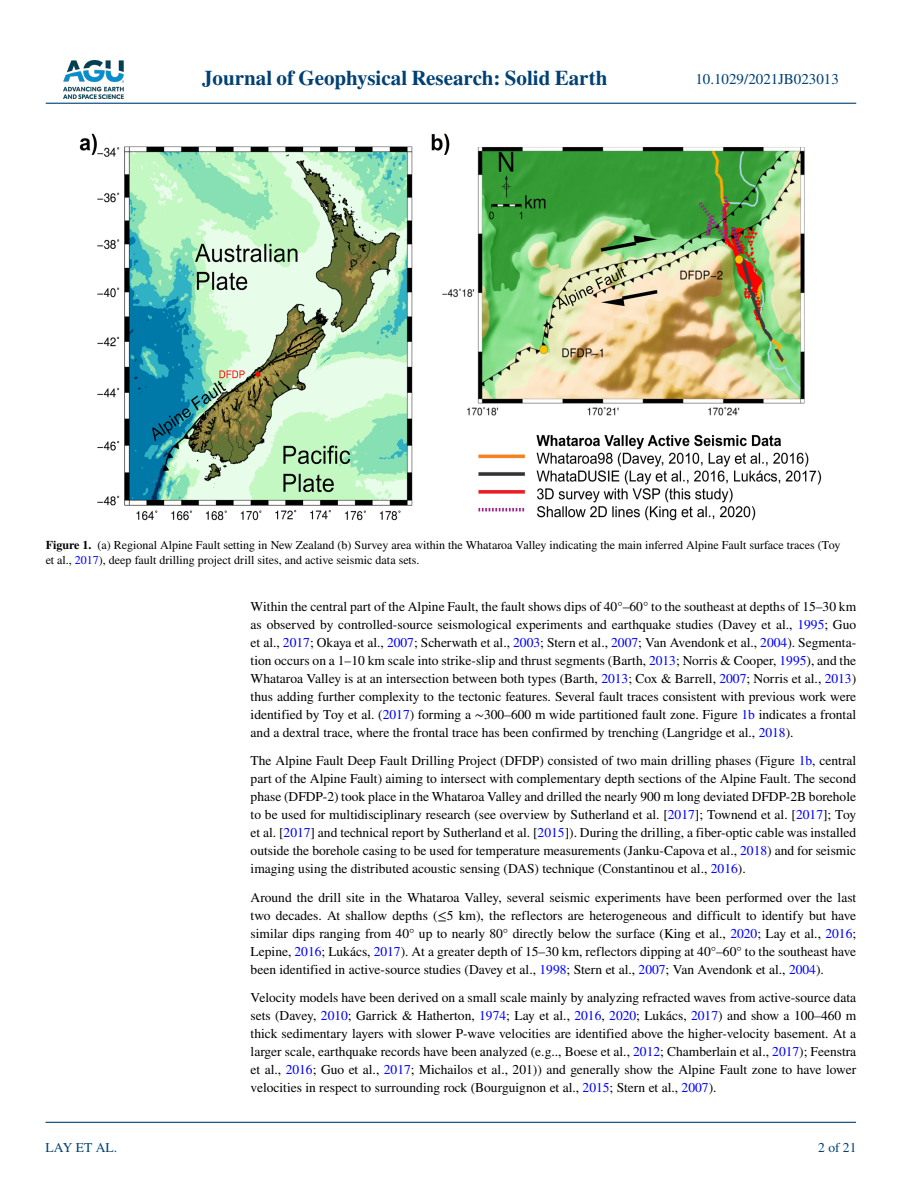
<style>
.page{position:relative;width:902px;height:1183px;background:#fff}
.page>*{position:absolute;margin:0;border:0;box-sizing:border-box;transform-origin:0 0}
.t1{font:700 21px "STIX";color:#004174}
.t2{font:15px "STIX";color:#004174}
.t3{font:13.5px/18px "STIX";color:#000;text-align:justify}
.t4{font:13.5px "STIX";color:#004174}
.t5{font:12px/15px "STIX";color:#000}
.s1{font-weight:700}
.s2{color:#00f}
.s3{font-family:"STIX Math"}
</style>
<div class="page">
<img style="left:63px;top:60px;width:60px;height:39px">
<hr style="left:46px;top:103px;width:810px;height:1px;background:#004174">
<hr style="left:45px;top:1121px;width:810px;height:1px;background:#004174">
<img style="left:79px;top:134px;width:742px;height:387px">
<h1 class="t1" style="left:202px;top:66px;width:407px">Journal of Geophysical Research: Solid Earth</h1>
<p class="t2" style="left:695px;top:69px;width:145px">10.1029/2021JB023013</p>
<p class="t5" style="left:46px;top:538px;width:796px"><span class="s1">Figure 1.</span> (a) Regional Alpine Fault setting in New Zealand (b) Survey area within the Whataroa Valley indicating the main inferred Alpine Fault surface traces (Toy et al., <span class="s2">2017</span>), deep fault drilling project drill sites, and active seismic data sets.</p>
<p class="t4" style="left:45px;top:1138px;width:73px">LAY ET AL.</p>
<p class="t3" style="left:250px;top:598px;width:607px">Within the central part of the Alpine Fault, the fault shows dips of 40°–60° to the southeast at depths of 15–30 km as observed by controlled-source seismological experiments and earthquake studies (Davey et al., <span class="s2">1995</span>; Guo et al., <span class="s2">2017</span>; Okaya et al., <span class="s2">2007</span>; Scherwath et al., <span class="s2">2003</span>; Stern et al., <span class="s2">2007</span>; Van Avendonk et al., <span class="s2">2004</span>). Segmenta&shy;tion occurs on a 1–10 km scale into strike-slip and thrust segments (Barth, <span class="s2">2013</span>; Norris &amp; Cooper, <span class="s2">1995</span>), and the Whataroa Valley is at an intersection between both types (Barth, <span class="s2">2013</span>; Cox &amp; Barrell, <span class="s2">2007</span>; Norris et al., <span class="s2">2013</span>) thus adding further complexity to the tectonic features. Several fault traces consistent with previous work were identified by Toy et al. (<span class="s2">2017</span>) forming a <span class="s3">∼</span>300–600 m wide partitioned fault zone. Figure <span class="s2">1b</span> indicates a frontal and a dextral trace, where the frontal trace has been confirmed by trenching (Langridge et al., <span class="s2">2018</span>).</p>
<p class="t3" style="left:250px;top:752px;width:607px">The Alpine Fault Deep Fault Drilling Project (DFDP) consisted of two main drilling phases (Figure <span class="s2">1b</span>, central part of the Alpine Fault) aiming to intersect with complementary depth sections of the Alpine Fault. The second phase (DFDP-2) took place in the Whataroa Valley and drilled the nearly 900 m long deviated DFDP-2B borehole to be used for multidisciplinary research (see overview by Sutherland et al. [<span class="s2">2017</span>]; Townend et al. [<span class="s2">2017</span>]; Toy et al. [<span class="s2">2017</span>] and technical report by Sutherland et al. [<span class="s2">2015</span>]). During the drilling, a fiber-optic cable was installed outside the borehole casing to be used for temperature measurements (Janku-Capova et al., <span class="s2">2018</span>) and for seismic imaging using the distributed acoustic sensing (DAS) technique (Constantinou et al., <span class="s2">2016</span>).</p>
<p class="t3" style="left:250px;top:888px;width:607px">Around the drill site in the Whataroa Valley, several seismic experiments have been performed over the last two decades. At shallow depths (≤5 km), the reflectors are heterogeneous and difficult to identify but have similar dips ranging from 40° up to nearly 80° directly below the surface (King et al., <span class="s2">2020</span>; Lay et al., <span class="s2">2016</span>; Lepine, <span class="s2">2016</span>; Lukács, <span class="s2">2017</span>). At a greater depth of 15–30 km, reflectors dipping at 40°–60° to the southeast have been identified in active-source studies (Davey et al., <span class="s2">1998</span>; Stern et al., <span class="s2">2007</span>; Van Avendonk et al., <span class="s2">2004</span>).</p>
<p class="t3" style="left:250px;top:989px;width:607px">Velocity models have been derived on a small scale mainly by analyzing refracted waves from active-source data sets (Davey, <span class="s2">2010</span>; Garrick &amp; Hatherton, <span class="s2">1974</span>; Lay et al., <span class="s2">2016</span>, <span class="s2">2020</span>; Lukács, <span class="s2">2017</span>) and show a 100–460 m thick sedimentary layers with slower P-wave velocities are identified above the higher-velocity basement. At a larger scale, earthquake records have been analyzed (e.g.., Boese et al., <span class="s2">2012</span>; Chamberlain et al., <span class="s2">2017</span>); Feenstra et al., <span class="s2">2016</span>; Guo et al., <span class="s2">2017</span>; Michailos et al., 201)) and generally show the Alpine Fault zone to have lower velocities in respect to surrounding rock (Bourguignon et al., <span class="s2">2015</span>; Stern et al., <span class="s2">2007</span>).</p>
<p class="t4" style="left:818px;top:1138px;width:40px">2 of 21</p>
</div>
